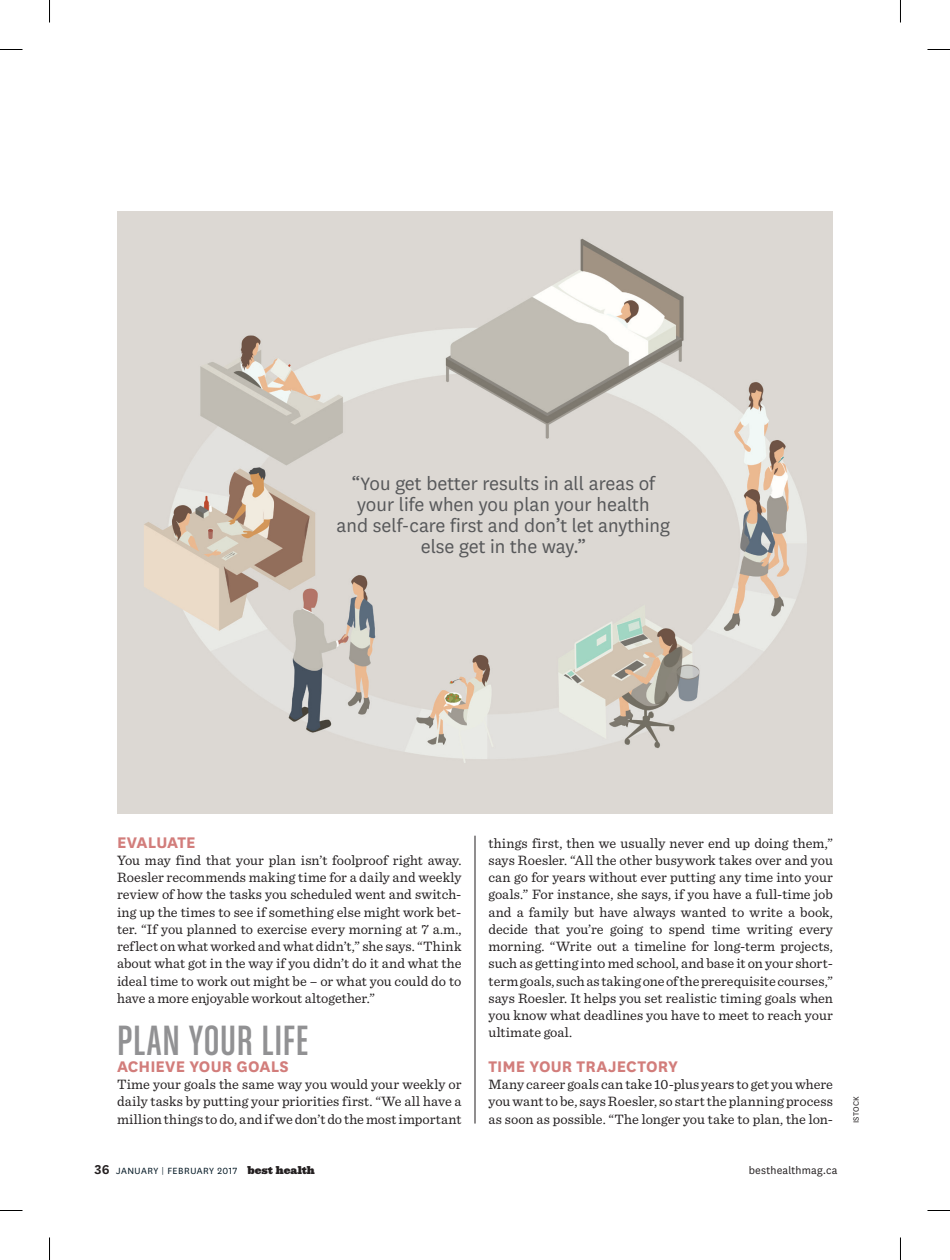
<style>
.page{position:relative;width:950px;height:1260px;background:#fff}
.page>*{position:absolute;margin:0;border:0;box-sizing:border-box;transform-origin:0 0}
.t1{font:45px "Chalet Comprime Cologne Sixty";letter-spacing:.02em;color:#919193}
.t2{font:21px/21px "National";color:#57585a;text-align:center}
.t3{font:700 18px "National";letter-spacing:.005em;color:#d27d7b}
.t4{font:14.25px/17.2px "Sentinel";color:#231f20;text-align:justify}
.t5{font:12px "National";letter-spacing:.015em;color:#231f20}
.t6{font:10.5px "National";letter-spacing:.05em;color:#011622}
.t7{font:9px "National";letter-spacing:.03em;color:#231f20}
.s1{font-weight:600;font-size:15px;color:#231f20}
.s2{font-weight:300}
.s3{font-family:"Ziggurat";font-weight:900;color:#231f20}
</style>
<div class="page">
<img style="left:117px;top:212px;width:715px;height:602px">
<hr style="left:474px;top:836px;width:1px;height:288px;background:#231f20">
<svg style="left:0;top:49px;width:22px;height:1px"></svg>
<svg style="left:927px;top:49px;width:23px;height:1px"></svg>
<svg style="left:0;top:1210px;width:22px;height:1px"></svg>
<svg style="left:927px;top:1210px;width:23px;height:1px"></svg>
<svg style="left:49px;top:0;width:1px;height:22px"></svg>
<svg style="left:49px;top:1238px;width:1px;height:22px"></svg>
<svg style="left:900px;top:0;width:1px;height:22px"></svg>
<svg style="left:900px;top:1238px;width:1px;height:22px"></svg>
<h2 class="t2" style="left:336px;top:472px;width:335px">“You get better results in all areas of your life when you plan your health<br>and self-care first and don’t let anything else get in the way.”</h2>
<p class="t3" style="left:117px;top:829px;width:80px">EVALUATE</p>
<p class="t4" style="left:117px;top:850px;width:346px">You may find that your plan isn’t foolproof right away.<br>Roesler recommends making time for a daily and weekly review of how the tasks you scheduled went and switch&shy;ing up the times to see if something else might work bet&shy;ter. “If you planned to exercise every morning at 7 a.m., reflect on what worked and what didn’t,” she says. “Think about what got in the way if you didn’t do it and what the ideal time to work out might be – or what you could do to have a more enjoyable workout altogether.”</p>
<h1 class="t1" style="left:117px;top:1015px;width:192px">PLAN YOUR LIFE</h1>
<p class="t3" style="left:117px;top:1053px;width:173px">ACHIEVE YOUR GOALS</p>
<p class="t4" style="left:117px;top:1075px;width:346px">Time your goals the same way you would your weekly or daily tasks by putting your priorities first. “We all have a million things to do, and if we don’t do the most important</p>
<p class="t4" style="left:488px;top:833px;width:346px">things first, then we usually never end up doing them,” says Roesler. “All the other busywork takes over and you can go for years without ever putting any time into your goals.” For instance, she says, if you have a full-time job and a family but have always wanted to write a book, decide that you’re going to spend time writing every morning. “Write out a timeline for long-term projects, such as getting into med school, and base it on your short&shy;term goals, such as taking one of the prerequisite courses,” says Roesler. It helps you set realistic timing goals when you know what deadlines you have to meet to reach your ultimate goal.</p>
<p class="t3" style="left:488px;top:1053px;width:191px">TIME YOUR TRAJECTORY</p>
<p class="t4" style="left:488px;top:1075px;width:346px">Many career goals can take 10-plus years to get you where you want to be, says Roesler, so start the planning process as soon as possible. “The longer you take to plan, the lon-</p>
<p class="t6" style="left:94px;top:1164px;width:222px"><span class="s1">36</span> JANUARY <span class="s2">|</span> FEBRUARY 2017 <span class="s3">best health</span></p>
<p class="t5" style="left:748px;top:1163px;width:90px">besthealthmag.ca</p>
<p class="t7" style="left:850px;top:1123px;width:29px;rotate:-90deg">ISTOCK</p>
</div>
